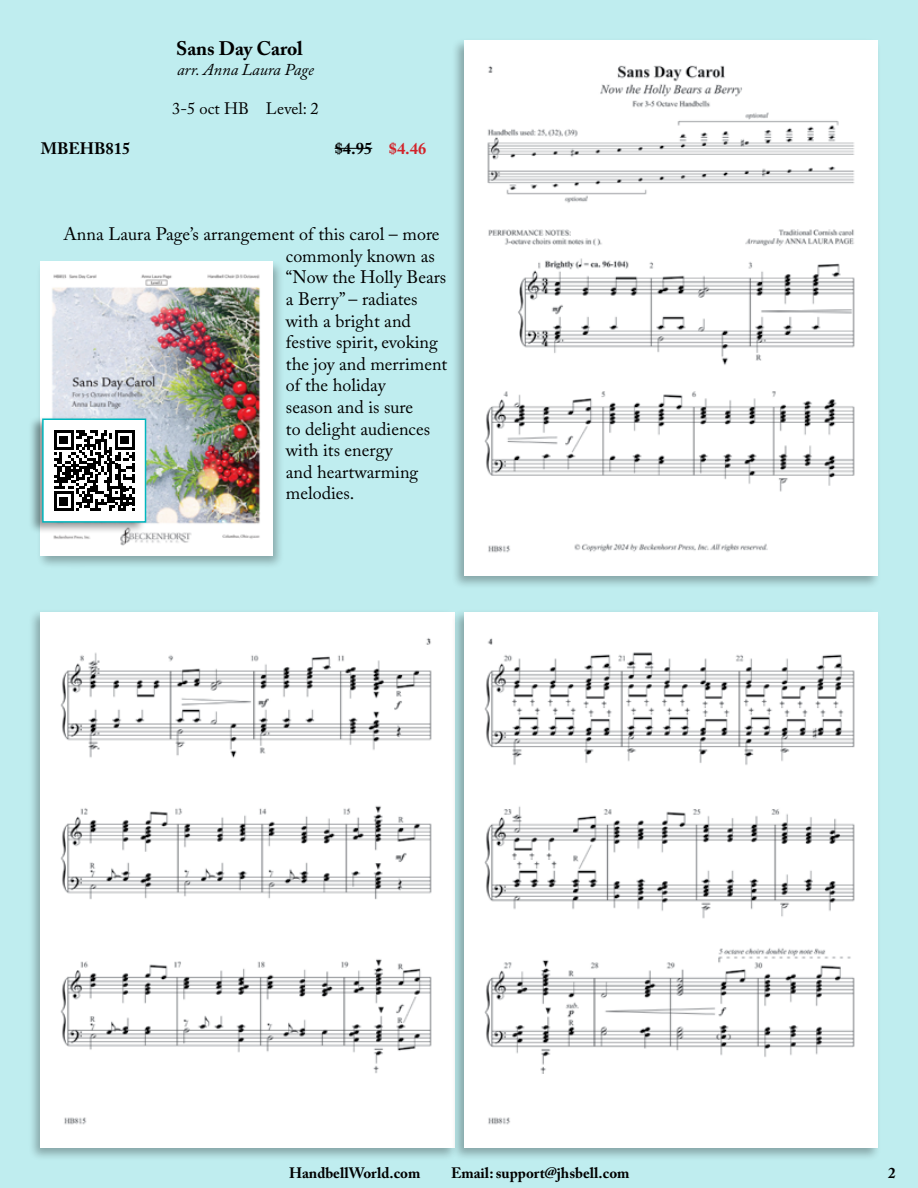
<style>
.page{position:relative;width:918px;height:1188px;background:#bfedef}
.page>*{position:absolute;margin:0;border:0;box-sizing:border-box;transform-origin:0 0}
.t1{font:700 19.5px "Adobe Caslon Pro";color:#000}
.t2{font:18px/21.6px "Adobe Caslon Pro";color:#000}
.t3{font:700 16.5px "Adobe Caslon Pro";color:#000}
.t4{font:italic 16.5px "Adobe Caslon Pro";color:#000}
.t5{font:16.5px "Adobe Caslon Pro";color:#000}
.t6{font:700 15px "Adobe Caslon Pro";color:#000}
.s1{color:#d2232a}
</style>
<div class="page">
<div style="left:451px;top:38px;width:430px;height:551px;background:#000;opacity:.3"></div>
<img style="left:464px;top:40px;width:414px;height:536px">
<div style="left:36px;top:260px;width:248px;height:309px;background:#000;opacity:.3"></div>
<img style="left:41px;top:262px;width:231px;height:293px">
<div style="left:28px;top:609px;width:430px;height:552px;background:#000;opacity:.3"></div>
<img style="left:41px;top:612px;width:410px;height:535px">
<div style="left:451px;top:609px;width:430px;height:552px;background:#000;opacity:.3"></div>
<img style="left:464px;top:612px;width:414px;height:536px">
<hr style="left:335px;top:148px;width:37px;height:1px;background:#000">
<div style="left:28px;top:416px;width:118px;height:118px;background:#000;opacity:.4"></div>
<div style="left:43px;top:419px;width:103px;height:103px;background:#fff"></div>
<svg style="left:54px;top:430px;width:80px;height:81px"></svg>
<div style="left:42px;top:418px;width:104px;height:105px;border:2px solid #00b7be"></div>
<p class="t1" style="left:176px;top:37px;width:128px">Sans Day Carol</p>
<p class="t4" style="left:177px;top:59px;width:138px">arr. Anna Laura Page</p>
<p class="t5" style="left:172px;top:99px;width:148px">3-5 oct HB Level: 2</p>
<p class="t3" style="left:41px;top:138px;width:91px">MBEHB815</p>
<p class="t3" style="left:335px;top:138px;width:93px">$4.95 <span class="s1">$4.46</span></p>
<p class="t2" style="left:286px;top:223px;width:163px;text-indent:-222px">Anna Laura Page’s arrangement of this carol – more commonly known as “Now the Holly Bears a Berry” – radiates with a bright and festive spirit, evoking the joy and merriment of the holiday<br>season and is sure<br>to delight audiences with its energy<br>and heartwarming melodies.</p>
<p class="t6" style="left:289px;top:1164px;width:133px">HandbellWorld.com</p>
<p class="t6" style="left:451px;top:1164px;width:180px">Email: support@jhsbell.com</p>
<p class="t6" style="left:888px;top:1164px;width:9px">2</p>
</div>
